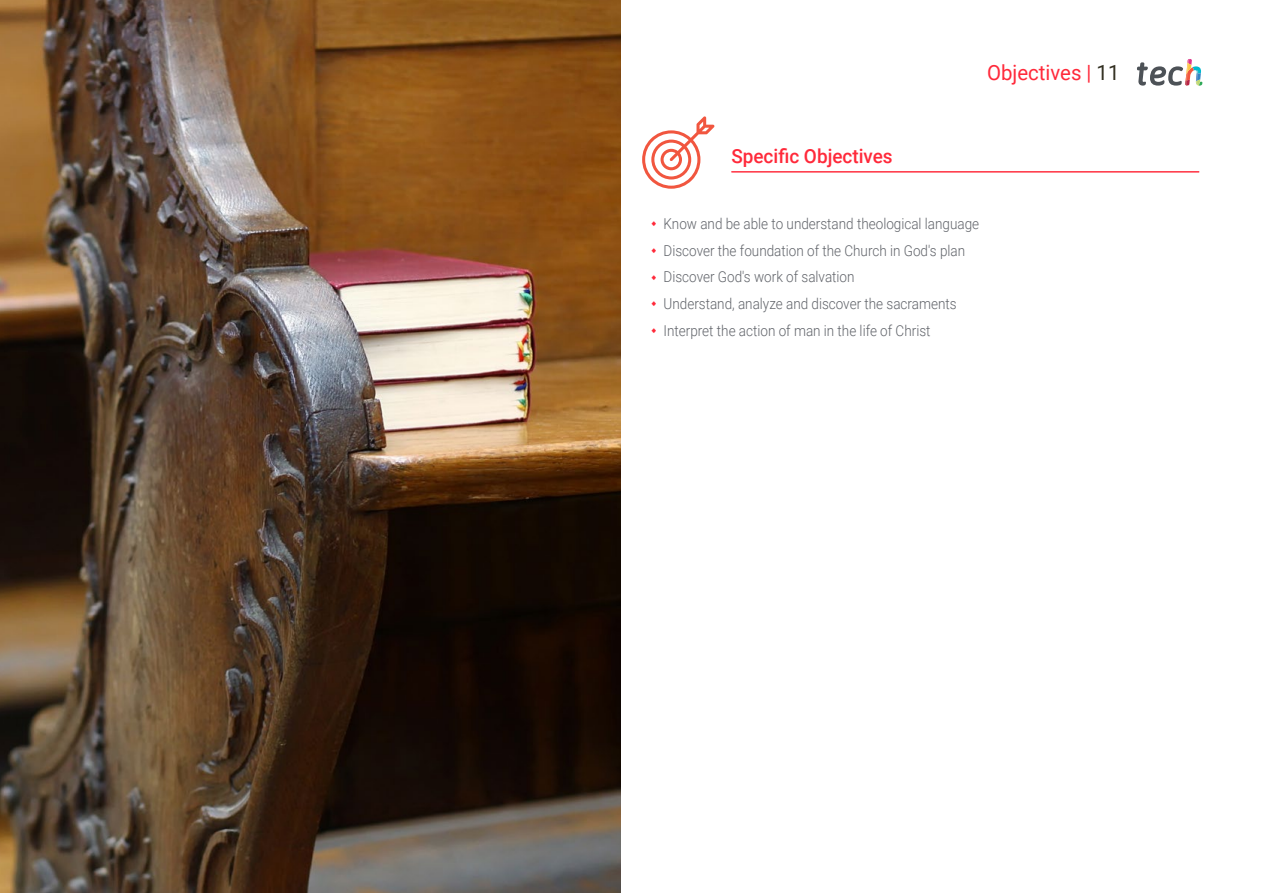
<style>
.page{position:relative;width:1263px;height:893px;background:#fff}
.page>*{position:absolute;margin:0;border:0;box-sizing:border-box;transform-origin:0 0}
.t1{font:21px "Roboto";color:#ff293a}
.t2{font:500 19.5px "Roboto";color:#ff293a}
.t3{font:300 15px/26.7px "Roboto";color:#61646a;scale:.9 1}
.s1{color:#312e20}
</style>
<div class="page">
<img style="left:0;top:0;width:621px;height:893px">
<svg style="left:642px;top:116px;width:72px;height:73px"></svg>
<hr style="left:731px;top:171px;width:468px;height:1px;background:#ff293a">
<svg style="left:1137px;top:59px;width:65px;height:27px"></svg>
<h1 class="t1" style="left:987px;top:57px;width:134px">Objectives | <span class="s1">11</span></h1>
<h2 class="t2" style="left:731px;top:143px;width:163px">Specific Objectives</h2>
<p class="t3" style="left:663px;top:210px;width:352px">Know and be able to understand theological language Discover the foundation of the Church in God's plan Discover God's work of salvation<br>Understand, analyze and discover the sacraments Interpret the action of man in the life of Christ</p>
</div>
